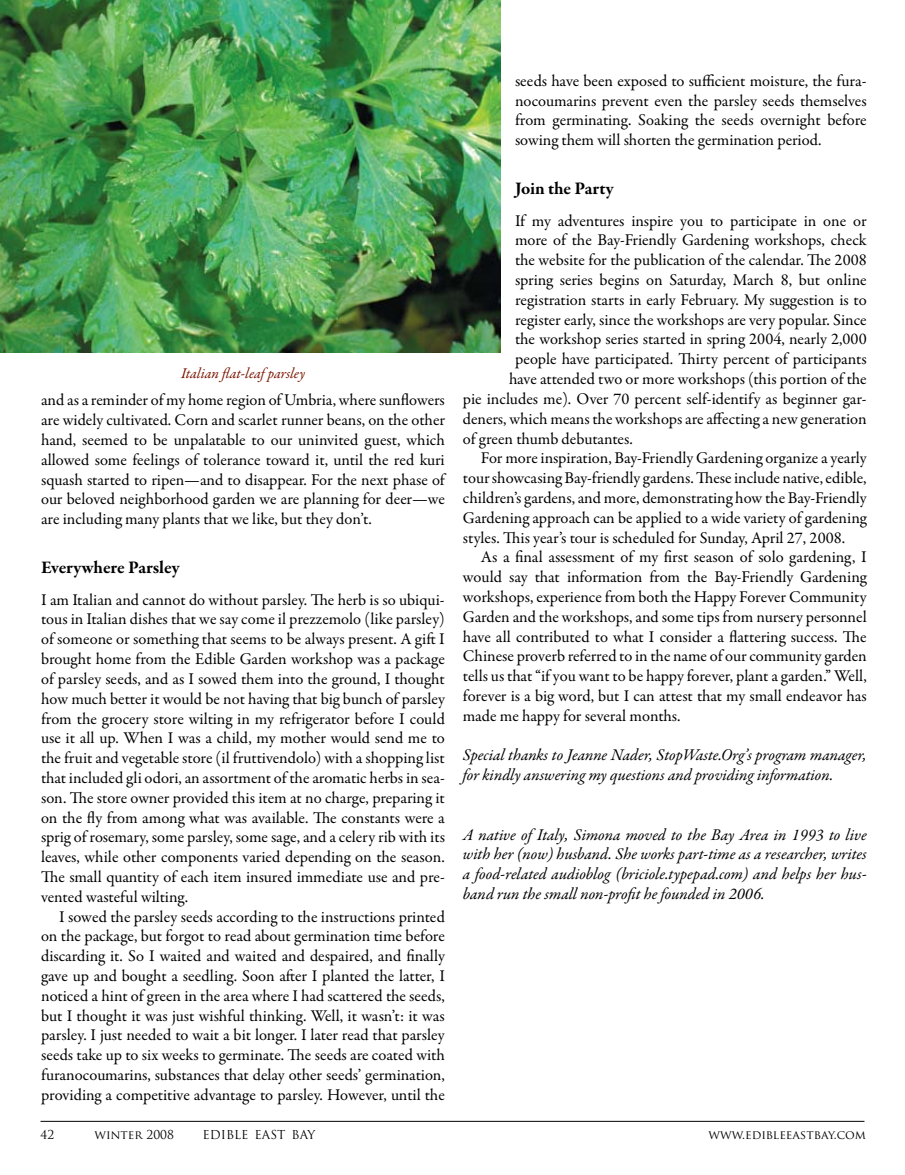
<style>
.page{position:relative;width:905px;height:1175px;background:#fff}
.page>*{position:absolute;margin:0;border:0;box-sizing:border-box;transform-origin:0 0}
.t1{font:700 18px "Garamond Premr Pro";letter-spacing:-.005em;color:#000}
.t2{font:16.5px/19.8px "Garamond Premr Pro";letter-spacing:-.005em;color:#000;text-align:justify}
.t3{font:italic 16.5px/19.8px "Garamond Premr Pro";color:#000}
.t4{font:italic 15px "Garamond Premr Pro";color:#7a1600}
.t5{font:12px "Trajan Pro";color:#000}
</style>
<div class="page">
<hr style="left:40px;top:1120px;width:824px;height:1px;background:#000">
<img style="left:0;top:0;width:500px;height:352px">
<p class="t4" style="left:181px;top:364px;width:126px">Italian flat-leaf parsley</p>
<p class="t2" style="left:41px;top:391px;width:405px">and as a reminder of my home region of Umbria, where sunflowers are widely cultivated. Corn and scarlet runner beans, on the other hand, seemed to be unpalatable to our uninvited guest, which allowed some feelings of tolerance toward it, until the red kuri squash started to ripen—and to disappear. For the next phase of our beloved neighborhood garden we are planning for deer—we are including many plants that we like, but they don’t.</p>
<p class="t1" style="left:41px;top:556px;width:140px">Everywhere Parsley</p>
<p class="t2" style="left:41px;top:590px;width:405px">I am Italian and cannot do without parsley. The herb is so ubiqui&shy;tous in Italian dishes that we say come il prezzemolo (like parsley) of someone or something that seems to be always present. A gift I brought home from the Edible Garden workshop was a package of parsley seeds, and as I sowed them into the ground, I thought how much better it would be not having that big bunch of parsley from the grocery store wilting in my refrigerator before I could use it all up. When I was a child, my mother would send me to the fruit and vegetable store (il fruttivendolo) with a shopping list that included gli odori, an assortment of the aromatic herbs in sea&shy;son. The store owner provided this item at no charge, preparing it on the fly from among what was available. The constants were a sprig of rosemary, some parsley, some sage, and a celery rib with its leaves, while other components varied depending on the season.<br>The small quantity of each item insured immediate use and pre&shy;vented wasteful wilting.</p>
<p class="t2" style="left:41px;top:907px;width:405px;text-indent:18px">I sowed the parsley seeds according to the instructions printed on the package, but forgot to read about germination time before discarding it. So I waited and waited and despaired, and finally gave up and bought a seedling. Soon after I planted the latter, I noticed a hint of green in the area where I had scattered the seeds, but I thought it was just wishful thinking. Well, it wasn’t: it was parsley. I just needed to wait a bit longer. I later read that parsley seeds take up to six weeks to germinate. The seeds are coated with furanocoumarins, substances that delay other seeds’ germination, providing a competitive advantage to parsley. However, until the</p>
<p class="t2" style="left:515px;top:71px;width:353px">seeds have been exposed to sufficient moisture, the fura&shy;nocoumarins prevent even the parsley seeds themselves from germinating. Soaking the seeds overnight before sowing them will shorten the germination period.</p>
<p class="t1" style="left:515px;top:177px;width:100px">Join the Party</p>
<p class="t2" style="left:515px;top:211px;width:353px">If my adventures inspire you to participate in one or</p>
<p class="t2" style="left:515px;top:231px;width:353px">more of the Bay-Friendly Gardening workshops, check</p>
<p class="t2" style="left:515px;top:250px;width:353px">the website for the publication of the calendar. The 2008</p>
<p class="t2" style="left:515px;top:270px;width:353px">spring series begins on Saturday, March 8, but online</p>
<p class="t2" style="left:515px;top:290px;width:353px">registration starts in early February. My suggestion is to</p>
<p class="t2" style="left:515px;top:310px;width:353px">register early, since the workshops are very popular. Since</p>
<p class="t2" style="left:515px;top:330px;width:353px">the workshop series started in spring 2004, nearly 2,000</p>
<p class="t2" style="left:515px;top:349px;width:353px">people have participated. Thirty percent of participants</p>
<p class="t2" style="left:509px;top:369px;width:359px">have attended two or more workshops (this portion of the</p>
<p class="t2" style="left:463px;top:389px;width:405px">pie includes me). Over 70 percent self-identify as beginner gar-</p>
<p class="t2" style="left:463px;top:409px;width:405px">deners, which means the workshops are affecting a new generation</p>
<p class="t2" style="left:463px;top:429px;width:171px">of green thumb debutantes.</p>
<p class="t2" style="left:481px;top:448px;width:387px">For more inspiration, Bay-Friendly Gardening organize a yearly</p>
<p class="t2" style="left:463px;top:468px;width:405px">tour showcasing Bay-friendly gardens. These include native, edible,</p>
<p class="t2" style="left:463px;top:488px;width:405px">children’s gardens, and more, demonstrating how the Bay-Friendly</p>
<p class="t2" style="left:463px;top:508px;width:405px">Gardening approach can be applied to a wide variety of gardening</p>
<p class="t2" style="left:463px;top:528px;width:384px">styles. This year’s tour is scheduled for Sunday, April 27, 2008.</p>
<p class="t2" style="left:481px;top:547px;width:387px">As a final assessment of my first season of solo gardening, I</p>
<p class="t2" style="left:463px;top:567px;width:405px">would say that information from the Bay-Friendly Gardening</p>
<p class="t2" style="left:463px;top:587px;width:405px">workshops, experience from both the Happy Forever Community</p>
<p class="t2" style="left:463px;top:607px;width:405px">Garden and the workshops, and some tips from nursery personnel</p>
<p class="t2" style="left:463px;top:627px;width:405px">have all contributed to what I consider a flattering success. The</p>
<p class="t2" style="left:463px;top:646px;width:405px">Chinese proverb referred to in the name of our community garden</p>
<p class="t2" style="left:463px;top:666px;width:405px">tells us that “if you want to be happy forever, plant a garden.” Well,</p>
<p class="t2" style="left:463px;top:686px;width:405px">forever is a big word, but I can attest that my small endeavor has</p>
<p class="t2" style="left:463px;top:706px;width:219px">made me happy for several months.</p>
<p class="t3" style="left:463px;top:746px;width:405px">Special thanks to Jeanne Nader, StopWaste.Org’s program manager, for kindly answering my questions and providing information.</p>
<p class="t3" style="left:463px;top:825px;width:405px;text-align:justify">A native of Italy, Simona moved to the Bay Area in 1993 to live with her (now) husband. She works part-time as a researcher, writes a food-related audioblog (briciole.typepad.com) and helps her hus&shy;band run the small non-profit he founded in 2006.</p>
<p class="t5" style="left:40px;top:1127px;width:15px">42</p>
<p class="t5" style="left:94px;top:1127px;width:81px">winter 2008</p>
<p class="t5" style="left:202px;top:1127px;width:114px">EDIBLE EAST BAY</p>
<p class="t5" style="left:708px;top:1127px;width:159px">www.edibleeastbay.com</p>
</div>
